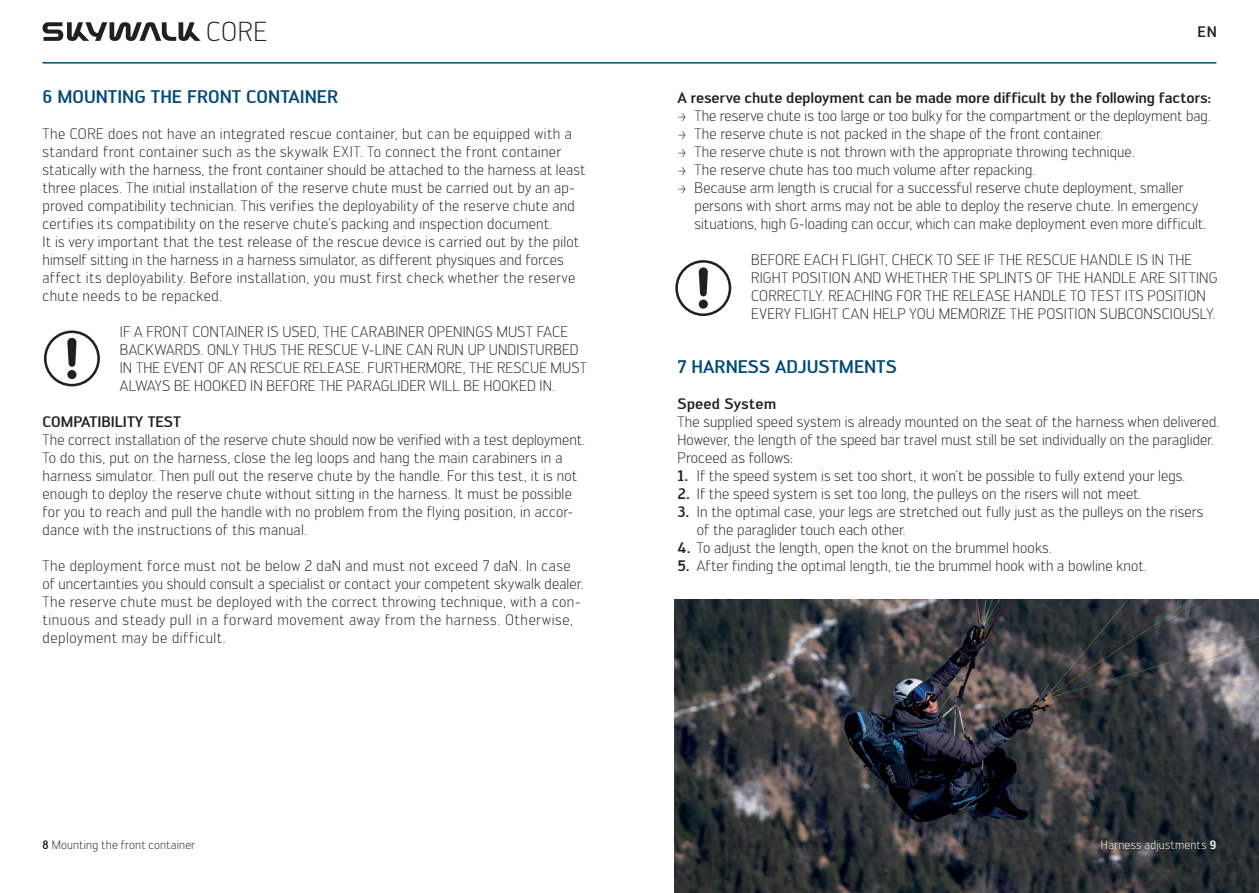
<style>
.page{position:relative;width:1259px;height:893px;background:#fff}
.page>*{position:absolute;margin:0;border:0;box-sizing:border-box;transform-origin:0 0}
.t1{font:300 27px "Engel";color:#231f20}
.t2{font:500 18px "Engel";color:#004977}
.t3{font:300 15px/18px "Engel";letter-spacing:.01em;color:#231f20}
.t4{font:500 15px "Engel";letter-spacing:-.01em;color:#231f20}
.t5{font:300 12px "Engel";letter-spacing:.015em;color:#231f20}
.t6{font:300 12px "Engel";letter-spacing:.015em;color:#fff}
.s1{font-weight:500}
</style>
<div class="page">
<hr style="left:43px;top:62px;width:586px;height:2px;background:#004977">
<hr style="left:629px;top:62px;width:587px;height:2px;background:#004977">
<svg style="left:43px;top:22px;width:158px;height:19px"></svg>
<img style="left:675px;top:600px;width:584px;height:293px">
<svg style="left:67px;top:338px;width:10px;height:29px"></svg>
<div style="left:67px;top:370px;width:10px;height:9px;background:#231f20;border-radius:50%"></div>
<div style="left:44px;top:330px;width:56px;height:56px;border:3px solid #231f20;border-radius:50%"></div>
<svg style="left:698px;top:267px;width:10px;height:29px"></svg>
<div style="left:699px;top:300px;width:9px;height:9px;background:#231f20;border-radius:50%"></div>
<div style="left:675px;top:260px;width:56px;height:56px;border:3px solid #231f20;border-radius:50%"></div>
<h1 class="t1" style="left:206px;top:16px;width:62px">CORE</h1>
<p class="t4" style="left:1197px;top:23px;width:21px">EN</p>
<p class="t2" style="left:43px;top:86px;width:297px">6 MOUNTING THE FRONT CONTAINER</p>
<p class="t3" style="left:43px;top:125px;width:544px">The CORE does not have an integrated rescue container, but can be equipped with a standard front container such as the skywalk EXIT. To connect the front container statically with the harness, the front container should be attached to the harness at least three places. The initial installation of the reserve chute must be carried out by an ap&shy;proved compatibility technician. This verifies the deployability of the reserve chute and certifies its compatibility on the reserve chute’s packing and inspection document.<br>It is very important that the test release of the rescue device is carried out by the pilot himself sitting in the harness in a harness simulator, as different physiques and forces affect its deployability. Before installation, you must first check whether the reserve chute needs to be repacked.</p>
<p class="t3" style="left:120px;top:323px;width:468px">IF A FRONT CONTAINER IS USED, THE CARABINER OPENINGS MUST FACE BACKWARDS. ONLY THUS THE RESCUE V-LINE CAN RUN UP UNDISTURBED IN THE EVENT OF AN RESCUE RELEASE. FURTHERMORE, THE RESCUE MUST ALWAYS BE HOOKED IN BEFORE THE PARAGLIDER WILL BE HOOKED IN.</p>
<p class="t4" style="left:43px;top:413px;width:140px">COMPATIBILITY TEST</p>
<p class="t3" style="left:43px;top:431px;width:544px">The correct installation of the reserve chute should now be verified with a test deployment.<br>To do this, put on the harness, close the leg loops and hang the main carabiners in a harness simulator. Then pull out the reserve chute by the handle. For this test, it is not enough to deploy the reserve chute without sitting in the harness. It must be possible for you to reach and pull the handle with no problem from the flying position, in accor&shy;dance with the instructions of this manual.</p>
<p class="t3" style="left:43px;top:557px;width:542px">The deployment force must not be below 2 daN and must not exceed 7 daN. In case of uncertainties you should consult a specialist or contact your competent skywalk dealer.<br>The reserve chute must be deployed with the correct throwing technique, with a con&shy;tinuous and steady pull in a forward movement away from the harness. Otherwise, deployment may be difficult.</p>
<p class="t4" style="left:677px;top:89px;width:535px">A reserve chute deployment can be made more difficult by the following factors:</p>
<p class="t3" style="left:677px;top:107px;width:534px">&gt; The reserve chute is too large or too bulky for the compartment or the deployment bag. &gt; The reserve chute is not packed in the shape of the front container.<br>&gt; The reserve chute is not thrown with the appropriate throwing technique.<br>&gt; The reserve chute has too much volume after repacking.<br>&gt; Because arm length is crucial for a successful reserve chute deployment, smaller</p>
<p class="t3" style="left:694px;top:197px;width:513px">persons with short arms may not be able to deploy the reserve chute. In emergency situations, high G-loading can occur, which can make deployment even more difficult.</p>
<p class="t3" style="left:751px;top:251px;width:468px">BEFORE EACH FLIGHT, CHECK TO SEE IF THE RESCUE HANDLE IS IN THE RIGHT POSITION AND WHETHER THE SPLINTS OF THE HANDLE ARE SITTING CORRECTLY. REACHING FOR THE RELEASE HANDLE TO TEST ITS POSITION EVERY FLIGHT CAN HELP YOU MEMORIZE THE POSITION SUBCONSCIOUSLY.</p>
<p class="t2" style="left:677px;top:356px;width:221px">7 HARNESS ADJUSTMENTS</p>
<p class="t4" style="left:677px;top:395px;width:100px">Speed System</p>
<p class="t3" style="left:677px;top:413px;width:543px">The supplied speed system is already mounted on the seat of the harness when delivered.<br>However, the length of the speed bar travel must still be set individually on the paraglider.<br>Proceed as follows:</p>
<p class="t3" style="left:677px;top:467px;width:509px"><span class="s1">1.</span> If the speed system is set too short, it won’t be possible to fully extend your legs.</p>
<p class="t3" style="left:677px;top:485px;width:466px"><span class="s1">2.</span> If the speed system is set too long, the pulleys on the risers will not meet.</p>
<p class="t3" style="left:697px;top:503px;width:508px;text-indent:-20px"><span class="s1">3.</span> In the optimal case, your legs are stretched out fully just as the pulleys on the risers of the paraglider touch each other.</p>
<p class="t3" style="left:677px;top:539px;width:376px"><span class="s1">4.</span> To adjust the length, open the knot on the brummel hooks.</p>
<p class="t3" style="left:677px;top:557px;width:471px"><span class="s1">5.</span> After finding the optimal length, tie the brummel hook with a bowline knot.</p>
<p class="t5" style="left:43px;top:838px;width:154px"><span class="s1">8</span> Mounting the front container</p>
<p class="t6" style="left:1101px;top:838px;width:117px">Harness adjustments <span class="s1">9</span></p>
</div>
